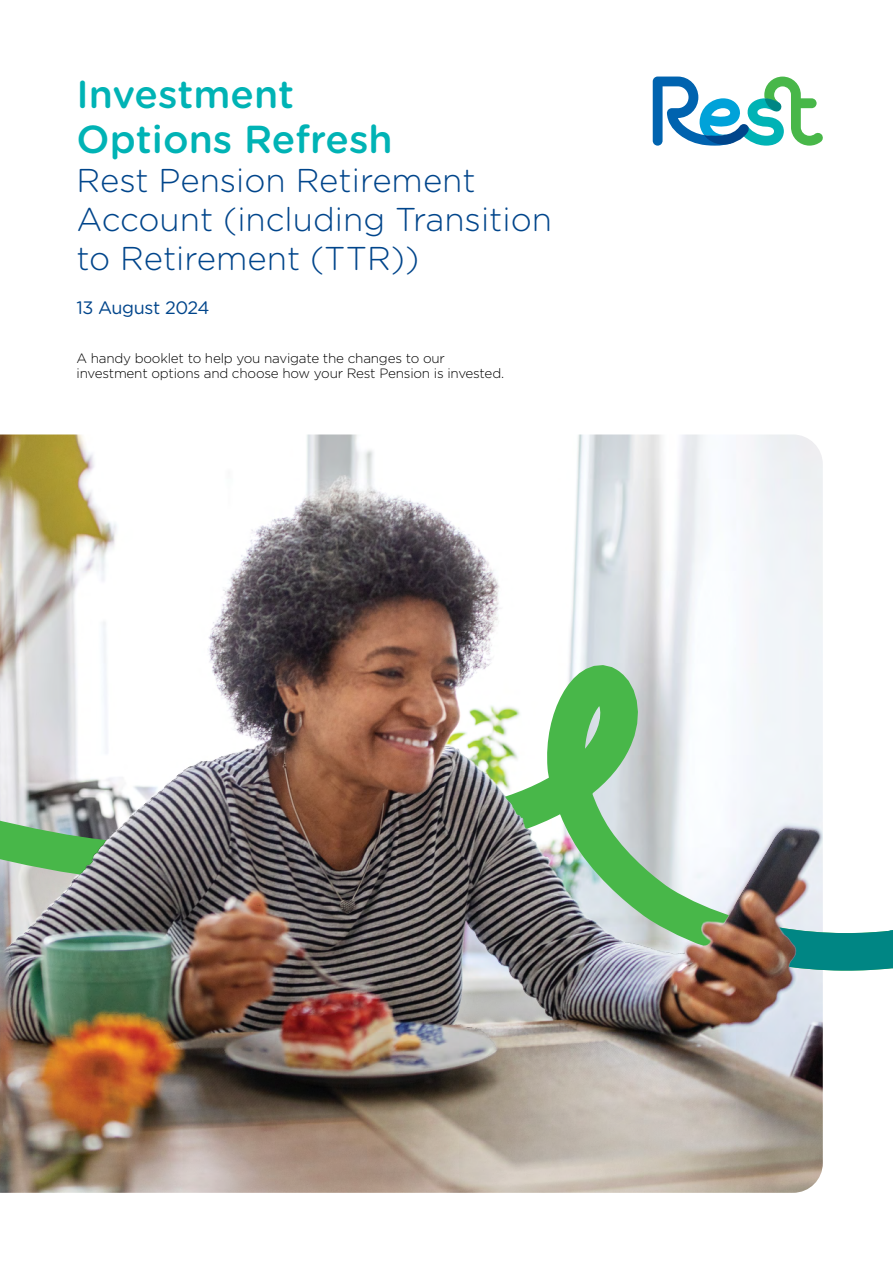
<style>
.page{position:relative;width:893px;height:1263px;background:#fff}
.page>*{position:absolute;margin:0;border:0;box-sizing:border-box;transform-origin:0 0}
.t1{font:500 39px/45px "Gotham Rounded";color:#00b3b5}
.t2{font:300 33px/39px "Gotham Rounded";color:#00458b}
.t3{font:18px "Gotham Rounded";letter-spacing:-.025em;color:#00458b}
.t4{font:300 13.5px/15px "Gotham";letter-spacing:-.015em;color:#000}
</style>
<div class="page">
<img style="left:0;top:434px;width:823px;height:759px">
<img style="left:0;top:675px;width:823px;height:322px">
<svg style="left:716px;top:540px;width:177px;height:451px"></svg>
<svg style="left:653px;top:77px;width:170px;height:69px"></svg>
<h1 class="t1" style="left:77px;top:70px;width:318px">Investment<br>Options Refresh</h1>
<h2 class="t2" style="left:77px;top:159px;width:477px">Rest Pension Retirement<br>Account (including Transition to Retirement (TTR))</h2>
<h3 class="t3" style="left:77px;top:295px;width:134px">13 August 2024</h3>
<p class="t4" style="left:77px;top:350px;width:429px">A handy booklet to help you navigate the changes to our investment options and choose how your Rest Pension is invested.</p>
</div>
